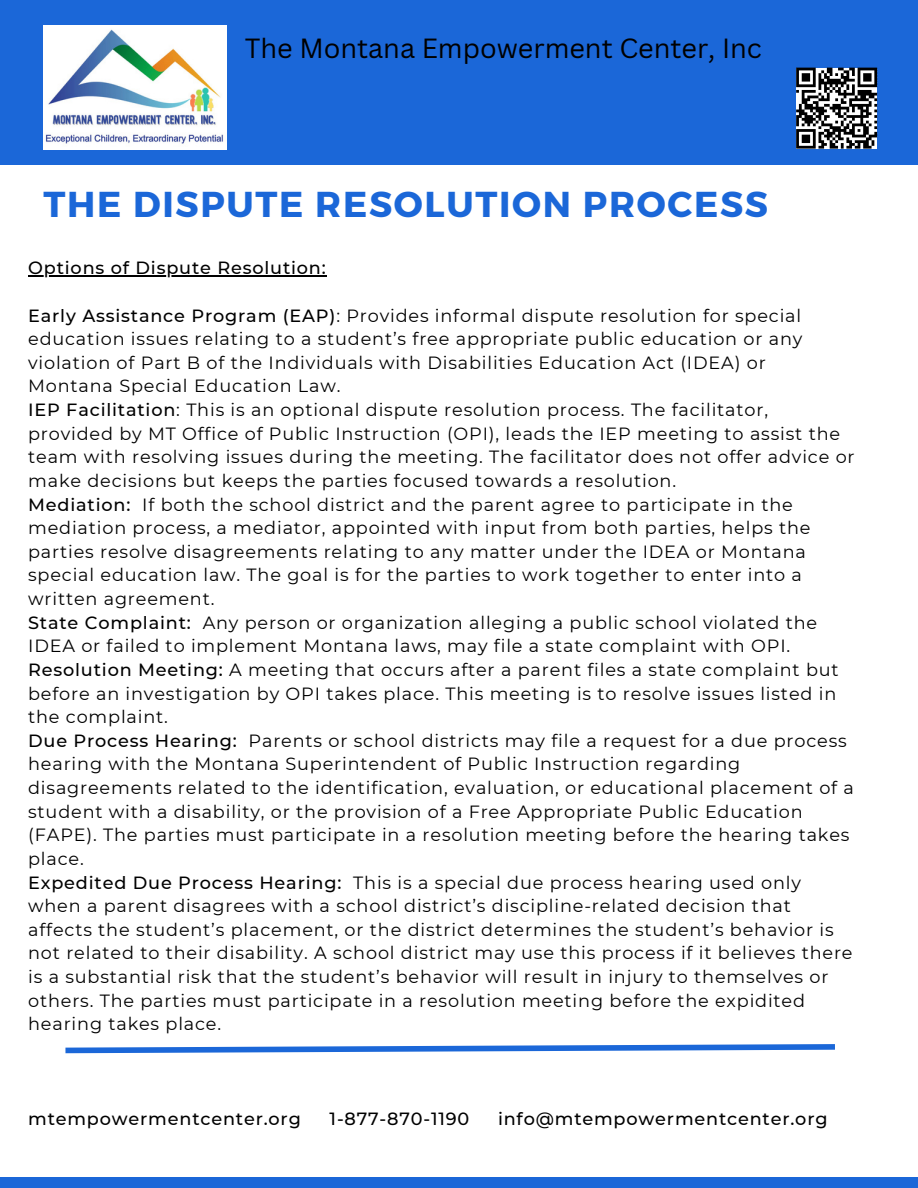
<style>
.page{position:relative;width:918px;height:1188px;background:#fff}
.page>*{position:absolute;margin:0;border:0;box-sizing:border-box;transform-origin:0 0}
.t1{font:700 36px "Montserrat";letter-spacing:.045em;color:#1b67d8}
.t2{font:27px "Canva Sans";color:#000}
.t3{font:17.7px/23.7px "Montserrat";letter-spacing:.045em;color:#000}
.t4{font:500 17.7px "Montserrat";letter-spacing:.045em;color:#000}
.s1{font-weight:500}
</style>
<div class="page">
<div style="left:0;top:0;width:918px;height:164px;background:#1b67d8"></div>
<div style="left:0;top:1177px;width:918px;height:11px;background:#1b67d8"></div>
<svg style="left:65px;top:1044px;width:770px;height:10px"></svg>
<img style="left:43px;top:25px;width:184px;height:124px">
<hr style="left:28px;top:275px;width:299px;height:2px;background:#000">
<svg style="left:796px;top:68px;width:81px;height:81px;background:#777"></svg>
<h2 class="t2" style="left:245px;top:29px;width:519px">The Montana Empowerment Center, Inc</h2>
<h1 class="t1" style="left:43px;top:180px;width:726px">THE DISPUTE RESOLUTION PROCESS</h1>
<p class="t4" style="left:28px;top:257px;width:299px">Options of Dispute Resolution:</p>
<p class="t3" style="left:28px;top:303px;width:828px"><span class="s1">Early Assistance Program (EAP)</span>: Provides informal dispute resolution for special education issues relating to a student’s free appropriate public education or any violation of Part B of the Individuals with Disabilities Education Act (IDEA) or Montana Special Education Law.<br><span class="s1">IEP Facilitation</span>: This is an optional dispute resolution process. The facilitator, provided by MT Office of Public Instruction (OPI), leads the IEP meeting to assist the team with resolving issues during the meeting. The facilitator does not offer advice or make decisions but keeps the parties focused towards a resolution.<br><span class="s1">Mediation:</span> If both the school district and the parent agree to participate in the mediation process, a mediator, appointed with input from both parties, helps the parties resolve disagreements relating to any matter under the IDEA or Montana special education law. The goal is for the parties to work together to enter into a written agreement.<br><span class="s1">State Complaint:</span> Any person or organization alleging a public school violated the IDEA or failed to implement Montana laws, may file a state complaint with OPI.<br><span class="s1">Resolution Meeting:</span> A meeting that occurs after a parent files a state complaint but before an investigation by OPI takes place. This meeting is to resolve issues listed in the complaint.<br><span class="s1">Due Process Hearing:</span> Parents or school districts may file a request for a due process hearing with the Montana Superintendent of Public Instruction regarding disagreements related to the identification, evaluation, or educational placement of a student with a disability, or the provision of a Free Appropriate Public Education (FAPE). The parties must participate in a resolution meeting before the hearing takes place.<br><span class="s1">Expedited Due Process Hearing:</span> This is a special due process hearing used only when a parent disagrees with a school district’s discipline-related decision that affects the student’s placement, or the district determines the student’s behavior is not related to their disability. A school district may use this process if it believes there is a substantial risk that the student’s behavior will result in injury to themselves or others. The parties must participate in a resolution meeting before the expidited hearing takes place.</p>
<p class="t4" style="left:28px;top:1108px;width:274px">mtempowermentcenter.org</p>
<p class="t4" style="left:330px;top:1108px;width:141px">1-877-870-1190</p>
<p class="t4" style="left:498px;top:1108px;width:331px">info@mtempowermentcenter.org</p>
</div>
